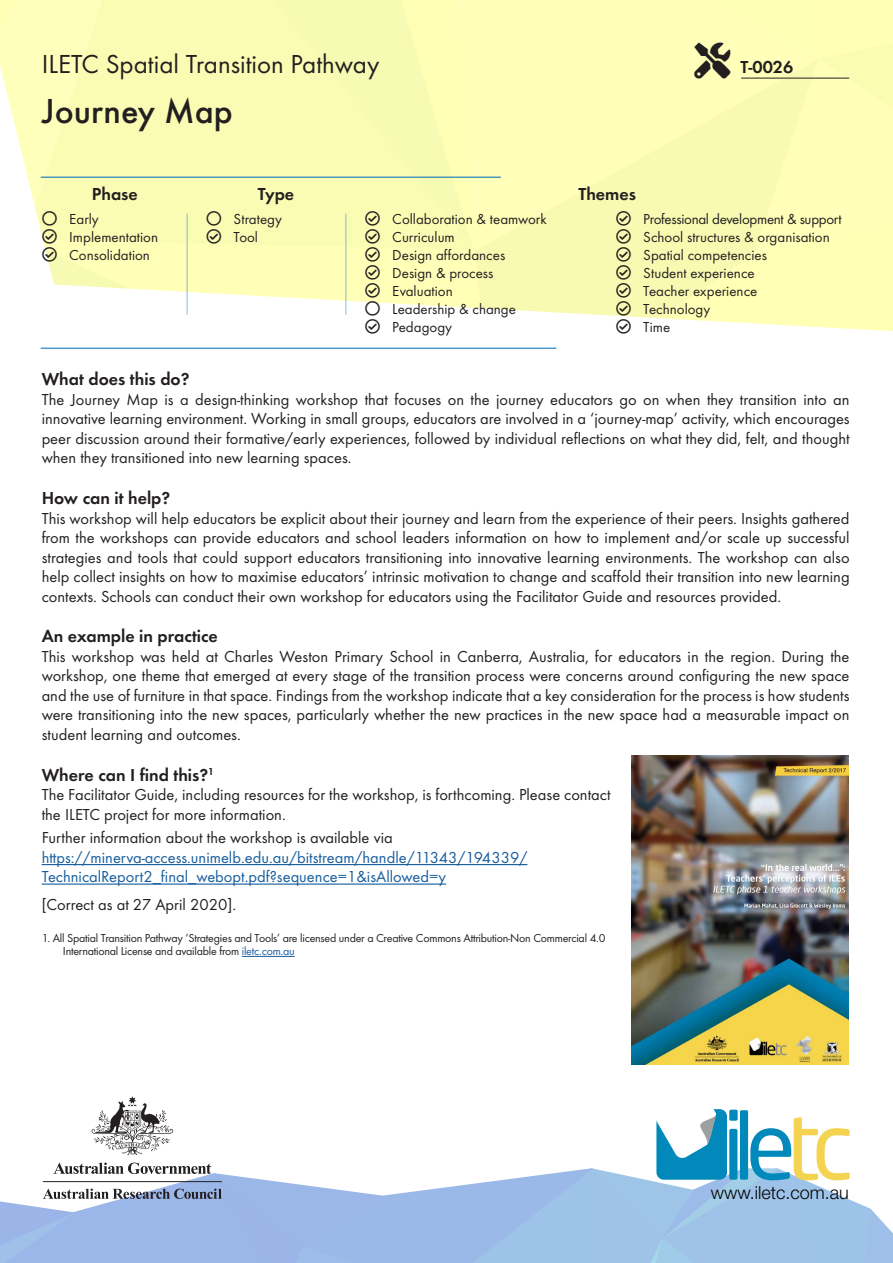
<style>
.page{position:relative;width:893px;height:1263px;background:#fff}
.page>*{position:absolute;margin:0;border:0;box-sizing:border-box;transform-origin:0 0}
.t1{font:500 36px "Futura TOT";color:#231f20}
.t2{font:27px "Futura TOT";color:#231f20}
.Heading{font:600 18px "Futura TOT";color:#231f20}
.t3{font:300 18px "Helvetica Neue LT Pro";color:#040503}
.Tool_text{font:600 18px "Futura TOT";color:#231f20}
.Bodytext{font:16.5px/19.5px "Futura TOT";color:#231f20;text-align:justify}
.Bodytext-2{font:16.5px/19.5px "Futura TOT";color:#175d9e}
.t4{font:15px "Futura TOT";color:#231f20}
.t5{font:15px "Futura TOT";letter-spacing:-.02em;color:#231f20}
.refs{font:12px/13.5px "Futura TOT";letter-spacing:-.02em;color:#231f20}
.s1{color:#175d9e}
</style>
<div class="page">
<hr style="left:41px;top:347px;width:515px;height:2px;background:#1074bc">
<svg style="left:0;top:1096px;width:893px;height:167px"></svg>
<hr style="left:42px;top:864px;width:485px;height:1px;background:#175d9e">
<hr style="left:42px;top:883px;width:404px;height:2px;background:#175d9e">
<hr style="left:242px;top:956px;width:53px;height:1px;background:#175d9e">
<img style="left:632px;top:755px;width:216px;height:309px">
<svg style="left:0;top:0;width:893px;height:332px;background:#fbfcbc"></svg>
<h2 class="t2" style="left:42px;top:48px;width:339px">ILETC Spatial Transition Pathway</h2>
<p class="t1" style="left:42px;top:90px;width:193px">Journey Map</p>
<p class="Heading" style="left:92px;top:183px;width:48px">Phase</p>
<p class="Heading" style="left:258px;top:183px;width:38px">Type</p>
<p class="Heading" style="left:578px;top:183px;width:59px">Themes</p>
<p class="Tool_text" style="left:740px;top:56px;width:54px">T-0026</p>
<p class="t4" style="left:69px;top:211px;width:31px">Early</p>
<p class="t4" style="left:69px;top:229px;width:90px">Implementation</p>
<p class="t4" style="left:69px;top:247px;width:82px">Consolidation</p>
<p class="t4" style="left:234px;top:211px;width:50px">Strategy</p>
<p class="t4" style="left:234px;top:229px;width:26px">Tool</p>
<p class="t4" style="left:392px;top:211px;width:156px">Collaboration &amp; teamwork</p>
<p class="t4" style="left:392px;top:229px;width:64px">Curriculum</p>
<p class="t4" style="left:392px;top:247px;width:114px">Design affordances</p>
<p class="t4" style="left:392px;top:265px;width:103px">Design &amp; process</p>
<p class="t4" style="left:392px;top:283px;width:62px">Evaluation</p>
<p class="t4" style="left:392px;top:301px;width:125px">Leadership &amp; change</p>
<p class="t4" style="left:392px;top:319px;width:61px">Pedagogy</p>
<p class="t5" style="left:643px;top:211px;width:200px">Professional development &amp; support</p>
<p class="t4" style="left:643px;top:229px;width:188px">School structures &amp; organisation</p>
<p class="t4" style="left:643px;top:247px;width:125px">Spatial competencies</p>
<p class="t4" style="left:643px;top:265px;width:113px">Student experience</p>
<p class="t4" style="left:643px;top:283px;width:116px">Teacher experience</p>
<p class="t4" style="left:643px;top:301px;width:69px">Technology</p>
<p class="t4" style="left:643px;top:319px;width:29px">Time</p>
<p class="Heading" style="left:42px;top:368px;width:149px">What does this do?</p>
<p class="Bodytext" style="left:42px;top:389px;width:809px">The Journey Map is a design-thinking workshop that focuses on the journey educators go on when they transition into an innovative learning environment. Working in small groups, educators are involved in a ‘journey-map’ activity, which encourages peer discussion around their formative/early experiences, followed by individual reflections on what they did, felt, and thought when they transitioned into new learning spaces.</p>
<p class="Heading" style="left:42px;top:487px;width:130px">How can it help?</p>
<p class="Bodytext" style="left:42px;top:508px;width:809px">This workshop will help educators be explicit about their journey and learn from the experience of their peers. Insights gathered from the workshops can provide educators and school leaders information on how to implement and/or scale up successful strategies and tools that could support educators transitioning into innovative learning environments. The workshop can also help collect insights on how to maximise educators’ intrinsic motivation to change and scaffold their transition into new learning contexts. Schools can conduct their own workshop for educators using the Facilitator Guide and resources provided.</p>
<p class="Heading" style="left:42px;top:626px;width:178px">An example in practice</p>
<p class="Bodytext" style="left:42px;top:646px;width:809px">This workshop was held at Charles Weston Primary School in Canberra, Australia, for educators in the region. During the workshop, one theme that emerged at every stage of the transition process were concerns around configuring the new space and the use of furniture in that space. Findings from the workshop indicate that a key consideration for the process is how students were transitioning into the new spaces, particularly whether the new practices in the new space had a measurable impact on student learning and outcomes.</p>
<p class="Heading" style="left:42px;top:764px;width:174px">Where can I find this?<sup>1</sup></p>
<p class="Bodytext" style="left:42px;top:785px;width:570px">The Facilitator Guide, including resources for the workshop, is forthcoming. Please contact the ILETC project for more information.</p>
<p class="Bodytext" style="left:42px;top:828px;width:353px">Further information about the workshop is available via</p>
<p class="Bodytext-2" style="left:42px;top:847px;width:487px">https://minerva-access.unimelb.edu.au/bitstream/handle/11343/194339/<br>TechnicalReport2_final_webopt.pdf?sequence=1&amp;isAllowed=y</p>
<p class="Bodytext" style="left:42px;top:895px;width:196px">[Correct as at 27 April 2020].</p>
<p class="refs" style="left:63px;top:931px;width:544px;text-indent:-21px">1. All Spatial Transition Pathway ‘Strategies and Tools’ are licensed under a Creative Commons Attribution-Non Commercial 4.0<br>International License and available from <span class="s1">iletc.com.au</span></p>
<p class="t3" style="left:711px;top:1181px;width:140px">www.iletc.com.au</p>
</div>
